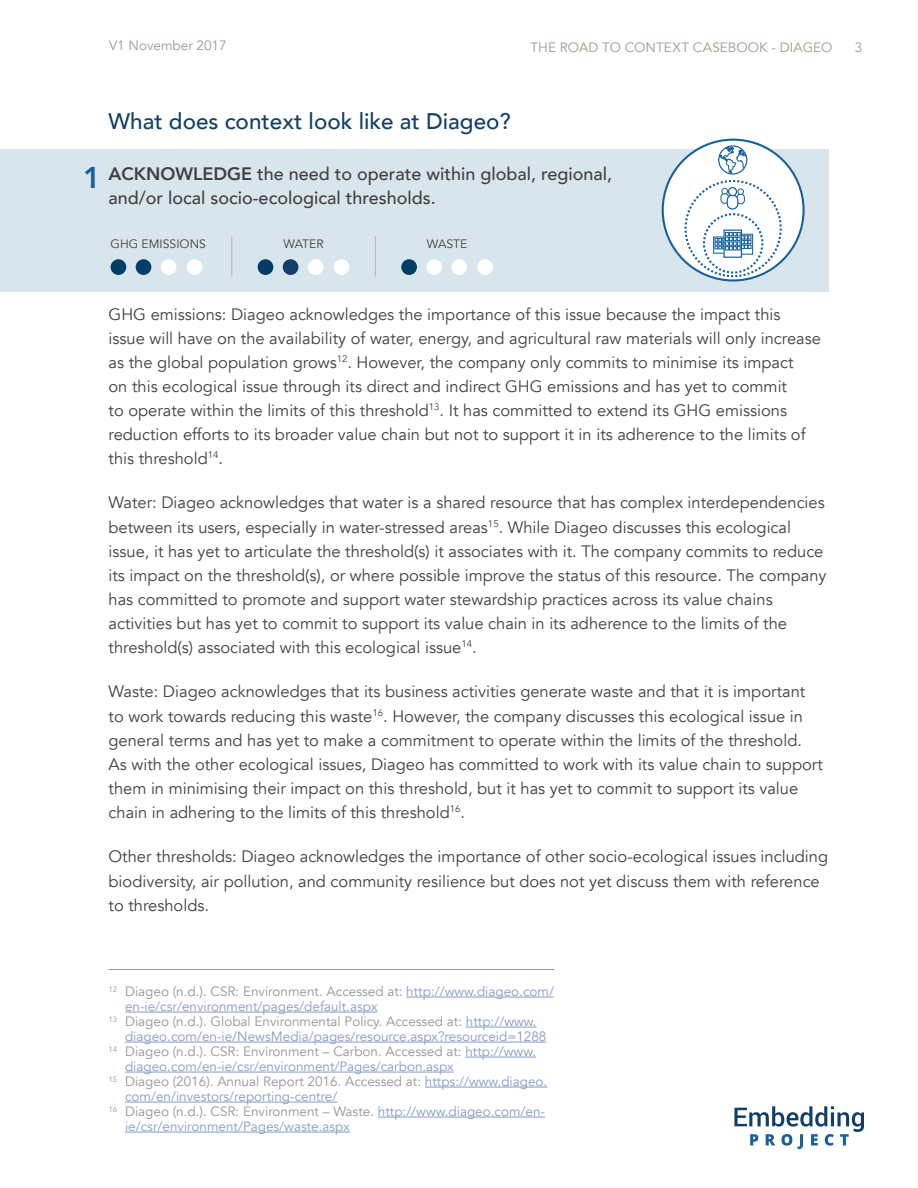
<style>
.page{position:relative;width:918px;height:1188px;background:#fff}
.page>*{position:absolute;margin:0;border:0;box-sizing:border-box;transform-origin:0 0}
.t1{font:800 30px "Avenir";color:#16609b}
.t2{font:500 22.5px "Avenir";color:#123e67}
.t3{font:500 18px/24px "Avenir";color:#414042}
.t4{font:16.5px/24px "Avenir";color:#414042}
.t5{font:13.5px "Avenir";color:#939598}
.t6{font:13.5px "Avenir";color:#879bc6}
.t7{font:13.5px "Avenir";color:#a2988a}
.t8{font:12.15px "Avenir";color:#414042}
.s1{font-weight:800}
.s2{color:#879bc6}
</style>
<div class="page">
<div style="left:0;top:149px;width:828px;height:143px;background:#d9e5ec"></div>
<hr style="left:232px;top:236px;width:1px;height:40px;background:#b1b4b6">
<hr style="left:375px;top:236px;width:1px;height:40px;background:#b1b4b6">
<div style="left:663px;top:140px;width:141px;height:140px;background:#fff;border-radius:50%"></div>
<div style="left:685px;top:180px;width:97px;height:97px;border:2px dashed #16609b;border-radius:50%"></div>
<div style="left:718px;top:145px;width:29px;height:30px;border:1px solid #16609b;border-radius:50%"></div>
<svg style="left:719px;top:147px;width:28px;height:27px"></svg>
<div style="left:721px;top:193px;width:8px;height:11px;border:1px solid #16609b;border-radius:4px"></div>
<svg style="left:722px;top:188px;width:6px;height:6px"></svg>
<div style="left:737px;top:194px;width:8px;height:10px;border:1px solid #16609b;border-radius:4px"></div>
<svg style="left:738px;top:189px;width:6px;height:6px"></svg>
<div style="left:727px;top:194px;width:11px;height:16px;border:1px solid #16609b;border-radius:5px"></div>
<div style="left:728px;top:187px;width:9px;height:9px;border:1px solid #16609b;border-radius:50%"></div>
<div style="left:713px;top:236px;width:15px;height:18px;border:1px solid #16609b"></div>
<div style="left:741px;top:234px;width:12px;height:21px;border:1px solid #16609b"></div>
<svg style="left:726px;top:250px;width:14px;height:4px"></svg>
<div style="left:724px;top:230px;width:18px;height:28px;border:1px solid #16609b"></div>
<svg style="left:715px;top:232px;width:36px;height:18px"></svg>
<div style="left:703px;top:213px;width:60px;height:61px;border:2px dashed #16609b;border-radius:50%"></div>
<div style="left:111px;top:259px;width:15px;height:16px;background:#003d67;border-radius:50%"></div>
<div style="left:161px;top:259px;width:15px;height:16px;background:#fff;border-radius:50%"></div>
<div style="left:136px;top:259px;width:15px;height:16px;background:#003d67;border-radius:50%"></div>
<div style="left:187px;top:259px;width:15px;height:16px;background:#fff;border-radius:50%"></div>
<div style="left:401px;top:259px;width:16px;height:16px;background:#003d67;border-radius:50%"></div>
<div style="left:451px;top:259px;width:16px;height:16px;background:#fff;border-radius:50%"></div>
<div style="left:426px;top:259px;width:16px;height:16px;background:#fff;border-radius:50%"></div>
<div style="left:477px;top:259px;width:16px;height:16px;background:#fff;border-radius:50%"></div>
<div style="left:258px;top:259px;width:15px;height:16px;background:#003d67;border-radius:50%"></div>
<div style="left:308px;top:259px;width:16px;height:16px;background:#fff;border-radius:50%"></div>
<div style="left:283px;top:259px;width:15px;height:16px;background:#123e67;border-radius:50%"></div>
<div style="left:334px;top:259px;width:15px;height:16px;background:#fff;border-radius:50%"></div>
<svg style="left:734px;top:1106px;width:130px;height:43px"></svg>
<hr style="left:109px;top:969px;width:445px;height:1px;background:#939598">
<hr style="left:406px;top:997px;width:148px;height:1px;background:#879bc6">
<hr style="left:125px;top:1012px;width:253px;height:1px;background:#879bc6">
<hr style="left:466px;top:1027px;width:71px;height:1px;background:#879bc6">
<hr style="left:125px;top:1042px;width:421px;height:1px;background:#879bc6">
<hr style="left:465px;top:1057px;width:71px;height:1px;background:#879bc6">
<hr style="left:125px;top:1072px;width:329px;height:1px;background:#879bc6">
<hr style="left:425px;top:1087px;width:122px;height:1px;background:#879bc6">
<hr style="left:125px;top:1102px;width:212px;height:1px;background:#879bc6">
<hr style="left:378px;top:1117px;width:167px;height:1px;background:#879bc6">
<hr style="left:125px;top:1132px;width:225px;height:1px;background:#879bc6">
<p class="t7" style="left:109px;top:38px;width:119px">V1 November 2017</p>
<p class="t7" style="left:530px;top:39px;width:304px">THE ROAD TO CONTEXT CASEBOOK - DIAGEO</p>
<p class="t7" style="left:855px;top:39px;width:9px">3</p>
<h1 class="t1" style="left:83px;top:154px;width:19px">1</h1>
<h2 class="t2" style="left:109px;top:102px;width:404px">What does context look like at Diageo?</h2>
<p class="t3" style="left:109px;top:161px;width:505px"><span class="s1">ACKNOWLEDGE</span> the need to operate within global, regional, and/or local socio-ecological thresholds.</p>
<p class="t8" style="left:111px;top:237px;width:97px">GHG EMISSIONS</p>
<p class="t8" style="left:283px;top:237px;width:42px">WATER</p>
<p class="t8" style="left:427px;top:237px;width:42px">WASTE</p>
<p class="t4" style="left:109px;top:302px;width:714px">GHG emissions: Diageo acknowledges the importance of this issue because the impact this issue will have on the availability of water, energy, and agricultural raw materials will only increase as the global population grows<sup>12</sup>. However, the company only commits to minimise its impact<br>on this ecological issue through its direct and indirect GHG emissions and has yet to commit<br>to operate within the limits of this threshold<sup>13</sup>. It has committed to extend its GHG emissions reduction efforts to its broader value chain but not to support it in its adherence to the limits of this threshold<sup>14</sup>.</p>
<p class="t4" style="left:109px;top:491px;width:720px">Water: Diageo acknowledges that water is a shared resource that has complex interdependencies between its users, especially in water-stressed areas<sup>15</sup>. While Diageo discusses this ecological issue, it has yet to articulate the threshold(s) it associates with it. The company commits to reduce its impact on the threshold(s), or where possible improve the status of this resource. The company has committed to promote and support water stewardship practices across its value chains activities but has yet to commit to support its value chain in its adherence to the limits of the threshold(s) associated with this ecological issue<sup>14</sup>.</p>
<p class="t4" style="left:109px;top:680px;width:716px">Waste: Diageo acknowledges that its business activities generate waste and that it is important to work towards reducing this waste<sup>16</sup>. However, the company discusses this ecological issue in general terms and has yet to make a commitment to operate within the limits of the threshold.<br>As with the other ecological issues, Diageo has committed to work with its value chain to support them in minimising their impact on this threshold, but it has yet to commit to support its value chain in adhering to the limits of this threshold<sup>16</sup>.</p>
<p class="t4" style="left:109px;top:845px;width:721px">Other thresholds: Diageo acknowledges the importance of other socio-ecological issues including biodiversity, air pollution, and community resilience but does not yet discuss them with reference to thresholds.</p>
<p class="t5" style="left:109px;top:983px;width:447px"><sup>12</sup> Diageo (n.d.). CSR: Environment. Accessed at: <span class="s2">http://www.diageo.com/</span></p>
<p class="t6" style="left:125px;top:998px;width:254px">en-ie/csr/environment/pages/default.aspx</p>
<p class="t5" style="left:109px;top:1013px;width:430px"><sup>13</sup> Diageo (n.d.). Global Environmental Policy. Accessed at: <span class="s2">http://www.</span></p>
<p class="t6" style="left:125px;top:1028px;width:423px">diageo.com/en-ie/NewsMedia/pages/resource.aspx?resourceid=1288</p>
<p class="t5" style="left:109px;top:1043px;width:429px"><sup>14</sup> Diageo (n.d.). CSR: Environment – Carbon. Accessed at: <span class="s2">http://www.</span></p>
<p class="t6" style="left:125px;top:1058px;width:330px">diageo.com/en-ie/csr/environment/Pages/carbon.aspx</p>
<p class="t5" style="left:109px;top:1073px;width:440px"><sup>15</sup> Diageo (2016). Annual Report 2016. Accessed at: <span class="s2">https://www.diageo.</span></p>
<p class="t6" style="left:125px;top:1088px;width:214px">com/en/investors/reporting-centre/</p>
<p class="t5" style="left:109px;top:1103px;width:438px"><sup>16</sup> Diageo (n.d.). CSR: Environment – Waste. <span class="s2">http://www.diageo.com/en-</span></p>
<p class="t6" style="left:125px;top:1118px;width:226px">ie/csr/environment/Pages/waste.aspx</p>
</div>
